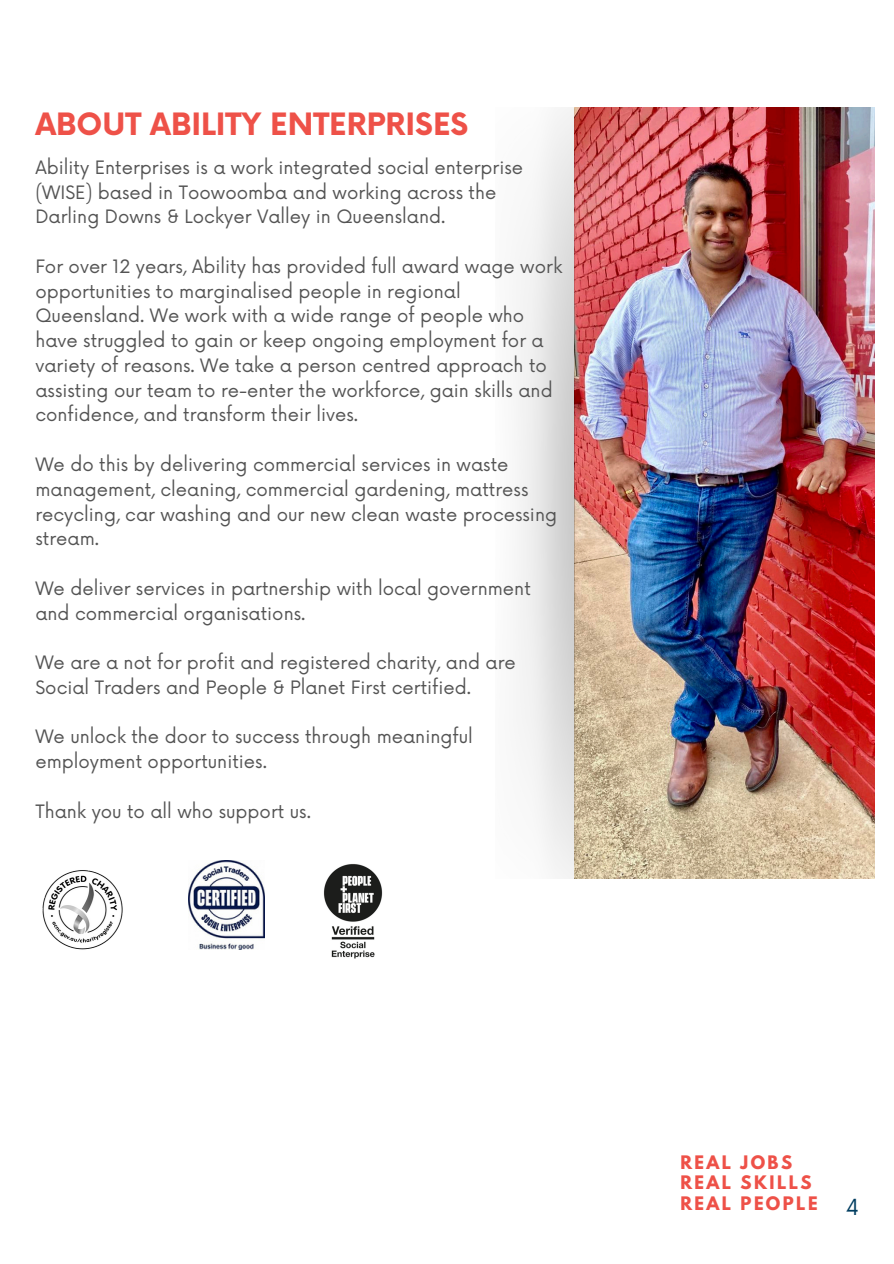
<style>
.page{position:relative;width:894px;height:1264px;background:#fff}
.page>*{position:absolute;margin:0;border:0;box-sizing:border-box;transform-origin:0 0}
.t1{font:700 30px "Now";color:#ee5148}
.t2{font:21.6px "Now";color:#003d60}
.t3{font:18px/24.8px "Now";color:#545454}
.t4{font:700 16.5px/20.2px "League Spartan";letter-spacing:.145em;color:#ee5148}
</style>
<div class="page">
<img style="left:323px;top:864px;width:60px;height:95px">
<img style="left:188px;top:860px;width:76px;height:89px">
<img style="left:42px;top:870px;width:81px;height:80px">
<img style="left:518px;top:108px;width:356px;height:770px">
<h3 class="t1" style="left:35px;top:108px;width:434px">ABOUT ABILITY ENTERPRISES</h3>
<p class="t3" style="left:35px;top:156px;width:489px">Ability Enterprises is a work integrated social enterprise (WISE) based in Toowoomba and working across the<br>Darling Downs &amp; Lockyer Valley in Queensland.</p>
<h3 class="t3" style="left:35px;top:255px;width:528px">For over 12 years, Ability has provided full award wage work opportunities to marginalised people in regional Queensland. We work with a wide range of people who have struggled to gain or keep ongoing employment for a variety of reasons. We take a person centred approach to assisting our team to re-enter the workforce, gain skills and confidence, and transform their lives.</h3>
<h3 class="t3" style="left:35px;top:453px;width:523px">We do this by delivering commercial services in waste management, cleaning, commercial gardening, mattress recycling, car washing and our new clean waste processing stream.</h3>
<h3 class="t3" style="left:35px;top:577px;width:497px">We deliver services in partnership with local government and commercial organisations.</h3>
<h3 class="t3" style="left:35px;top:651px;width:482px">We are a not for profit and registered charity, and are<br>Social Traders and People &amp; Planet First certified.</h3>
<h3 class="t3" style="left:35px;top:725px;width:439px">We unlock the door to success through meaningful employment opportunities.</h3>
<h3 class="t3" style="left:35px;top:799px;width:277px">Thank you to all who support us.</h3>
<p class="t4" style="left:680px;top:1154px;width:139px">REAL JOBS<br>REAL SKILLS<br>REAL PEOPLE</p>
<p class="t2" style="left:845px;top:1194px;width:15px">4</p>
</div>
